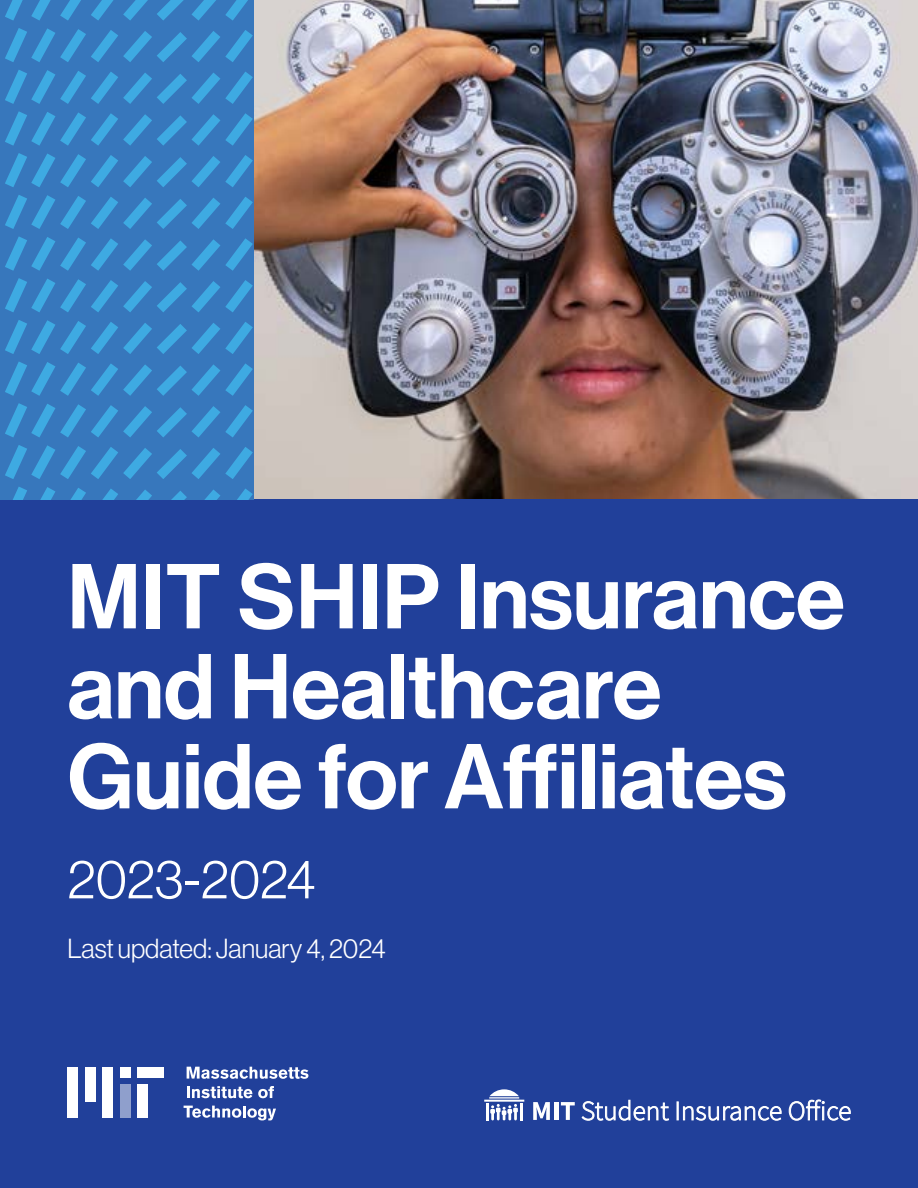
<style>
.page{position:relative;width:918px;height:1188px;background:#fff}
.page>*{position:absolute;margin:0;border:0;box-sizing:border-box;transform-origin:0 0}
.t1{font:90px/90px "N Haas Grotesk DS Pro 65 Md";color:#fff}
.t2{font:54px "N Haas Grotesk DS Pro 45 Lt";letter-spacing:-.005em;color:#fff}
.t3{font:27px "N Haas Grotesk DS Pro 45 Lt";color:#fff}
</style>
<div class="page">
<img style="left:253px;top:0;width:665px;height:500px">
<div style="left:0;top:500px;width:918px;height:688px;background:#21409a"></div>
<svg style="left:0;top:0;width:253px;height:500px;fill:#3777bc"></svg>
<img style="left:67px;top:1066px;width:242px;height:55px">
<img style="left:484px;top:1089px;width:367px;height:32px">
<p class="t1" style="left:68px;top:553px;width:779px">MIT SHIP Insurance and Healthcare<br>Guide for Affiliates</p>
<p class="t2" style="left:68px;top:849px;width:250px">2023-2024</p>
<p class="t3" style="left:68px;top:934px;width:320px">Last updated: January 4, 2024</p>
</div>
